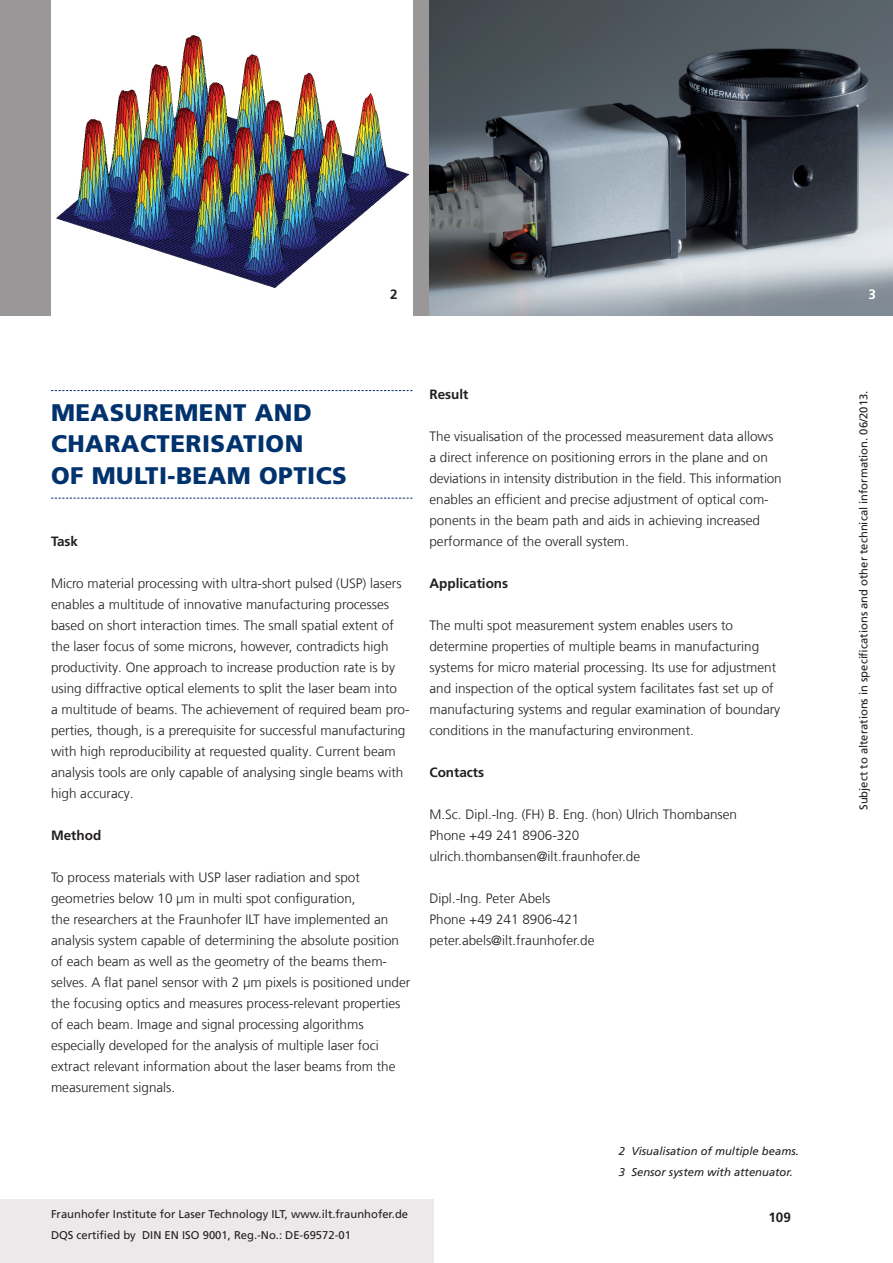
<style>
.page{position:relative;width:893px;height:1263px;background:#fff}
.page>*{position:absolute;margin:0;border:0;box-sizing:border-box;transform-origin:0 0}
.t1{font:900 24px/31.5px "Frutiger LT Com";letter-spacing:.02em;color:#00326d}
.t2{font:300 13.5px/21px "Frutiger LT Com";color:#231f20}
.t3{font:700 13.5px "Frutiger LT Com";color:#231f20}
.t4{font:700 13.5px "Frutiger LT Com";color:#fff}
.t5{font:11.25px/21px "Frutiger LT Com";color:#231f20}
.t6{font:italic 11.25px/21px "Frutiger LT Com";color:#231f20}
</style>
<div class="page">
<div style="left:0;top:1199px;width:434px;height:64px;background:#ece9ea"></div>
<div style="left:0;top:0;width:893px;height:315px;background:#999798"></div>
<img style="left:51px;top:0;width:361px;height:315px">
<img style="left:429px;top:0;width:464px;height:315px">
<svg style="left:51px;top:390px;width:361px;height:1px"></svg>
<svg style="left:51px;top:498px;width:361px;height:1px"></svg>
<p class="t3" style="left:390px;top:286px;width:9px">2</p>
<p class="t4" style="left:868px;top:286px;width:9px">3</p>
<h1 class="t1" style="left:51px;top:397px;width:297px">MEASUREMENT AND<br>CHARACTERISATION<br>OF MULTI-BEAM OPTICS</h1>
<p class="t3" style="left:51px;top:533px;width:29px">Task</p>
<p class="t2" style="left:51px;top:573px;width:360px">Micro material processing with ultra-short pulsed (USP) lasers enables a multitude of innovative manufacturing processes based on short interaction times. The small spatial extent of the laser focus of some microns, however, contradicts high productivity. One approach to increase production rate is by using diffractive optical elements to split the laser beam into<br>a multitude of beams. The achievement of required beam pro&shy;perties, though, is a prerequisite for successful manufacturing with high reproducibility at requested quality. Current beam analysis tools are only capable of analysing single beams with high accuracy.</p>
<p class="t3" style="left:51px;top:828px;width:52px">Method</p>
<p class="t2" style="left:51px;top:867px;width:361px">To process materials with USP laser radiation and spot geometries below 10 µm in multi spot configuration,<br>the researchers at the Fraunhofer ILT have implemented an analysis system capable of determining the absolute position of each beam as well as the geometry of the beams them&shy;selves. A flat panel sensor with 2 µm pixels is positioned under the focusing optics and measures process-relevant properties of each beam. Image and signal processing algorithms especially developed for the analysis of multiple laser foci extract relevant information about the laser beams from the measurement signals.</p>
<p class="t3" style="left:429px;top:386px;width:41px">Result</p>
<p class="t2" style="left:429px;top:426px;width:354px">The visualisation of the processed measurement data allows a direct inference on positioning errors in the plane and on deviations in intensity distribution in the field. This information enables an efficient and precise adjustment of optical com&shy;ponents in the beam path and aids in achieving increased performance of the overall system.</p>
<p class="t3" style="left:429px;top:575px;width:80px">Applications</p>
<p class="t2" style="left:429px;top:615px;width:352px">The multi spot measurement system enables users to determine properties of multiple beams in manufacturing systems for micro material processing. Its use for adjustment and inspection of the optical system facilitates fast set up of manufacturing systems and regular examination of boundary conditions in the manufacturing environment.</p>
<p class="t3" style="left:429px;top:764px;width:56px">Contacts</p>
<p class="t2" style="left:429px;top:804px;width:309px">M.Sc. Dipl.-Ing. (FH) B. Eng. (hon) Ulrich Thombansen<br>Phone +49 241 8906-320 ulrich.thombansen@ilt.fraunhofer.de</p>
<p class="t2" style="left:429px;top:888px;width:167px">Dipl.-Ing. Peter Abels<br>Phone +49 241 8906-421 peter.abels@ilt.fraunhofer.de</p>
<p class="t5" style="left:51px;top:1204px;width:359px">Fraunhofer Institute for Laser Technology ILT, www.ilt.fraunhofer.de<br>DQS certified by DIN EN ISO 9001, Reg.-No.: DE-69572-01</p>
<p class="t6" style="left:619px;top:1141px;width:182px">2 Visualisation of multiple beams.<br>3 Sensor system with attenuator.</p>
<p class="t3" style="left:768px;top:1209px;width:24px">109</p>
<p class="t5" style="left:853px;top:810px;width:421px;rotate:-90deg">Subject to alterations in specifications and other technical information. 06/2013.</p>
</div>
